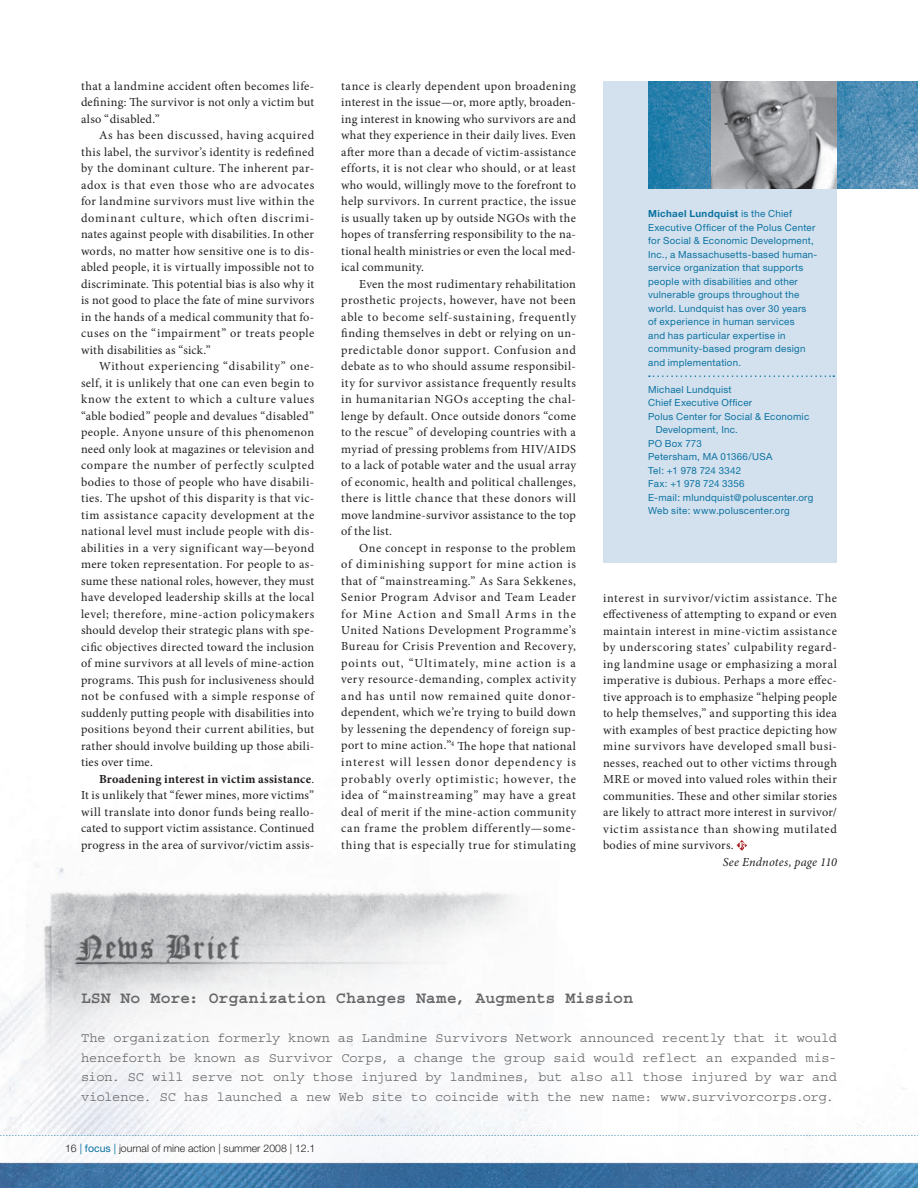
<style>
.page{position:relative;width:918px;height:1188px;background:#fff}
.page>*{position:absolute;margin:0;border:0;box-sizing:border-box;transform-origin:0 0}
.t1{font:700 16.5px "Courier Std";letter-spacing:-.005em;color:#67676a}
.t2{font:13.5px/19.5px "Courier Std";color:#67676a;text-align:justify}
.t3{font:12.3px/16.5px "Minion Pro";letter-spacing:.03em;color:#231f20;text-align:justify}
.t4{font:italic 12.3px "Minion Pro";letter-spacing:.015em;color:#231f20}
.t5{font:300 10.5px "Helvetica Neue";color:#231f20}
.t6{font:9.75px/13.5px "Helvetica Neue";letter-spacing:.025em;color:#0b73a2}
.t7{font:9.75px "Helvetica Neue";letter-spacing:.005em;color:#0b73a2}
.s1{font-weight:700}
.s2{font-weight:400;color:#0b73a2}
</style>
<div class="page">
<img style="left:0;top:1000px;width:918px;height:188px">
<svg style="left:0;top:1135px;width:918px;height:27px"></svg>
<img style="left:19px;top:863px;width:541px;height:241px">
<div style="left:603px;top:81px;width:234px;height:482px;background:#d3e0ed"></div>
<img style="left:648px;top:81px;width:270px;height:108px">
<svg style="left:736px;top:840px;width:11px;height:11px"></svg>
<svg style="left:649px;top:375px;width:185px;height:2px"></svg>
<p class="t3" style="left:81px;top:78px;width:235px">that a landmine accident often becomes life&shy;defining: The survivor is not only a victim but also “disabled.”</p>
<p class="t3" style="left:81px;top:127px;width:235px;text-indent:18px">As has been discussed, having acquired this label, the survivor’s identity is redefined by the dominant culture. The inherent par&shy;adox is that even those who are advocates for landmine survivors must live within the dominant culture, which often discrimi&shy;nates against people with disabilities. In other words, no matter how sensitive one is to dis&shy;abled people, it is virtually impossible not to discriminate. This potential bias is also why it is not good to place the fate of mine survivors in the hands of a medical community that fo&shy;cuses on the “impairment” or treats people with disabilities as “sick.”</p>
<p class="t3" style="left:81px;top:358px;width:235px;text-indent:18px">Without experiencing “disability” one&shy;self, it is unlikely that one can even begin to know the extent to which a culture values “able bodied” people and devalues “disabled” people. Anyone unsure of this phenomenon need only look at magazines or television and compare the number of perfectly sculpted bodies to those of people who have disabili&shy;ties. The upshot of this disparity is that vic&shy;tim assistance capacity development at the national level must include people with dis&shy;abilities in a very significant way—beyond mere token representation. For people to as&shy;sume these national roles, however, they must have developed leadership skills at the local level; therefore, mine-action policymakers should develop their strategic plans with spe&shy;cific objectives directed toward the inclusion of mine survivors at all levels of mine-action programs. This push for inclusiveness should not be confused with a simple response of suddenly putting people with disabilities into positions beyond their current abilities, but rather should involve building up those abili&shy;ties over time.</p>
<p class="t3" style="left:81px;top:771px;width:235px;text-indent:18px"><span class="s1">Broadening interest in victim assistance</span>.<br>It is unlikely that “fewer mines, more victims” will translate into donor funds being reallo&shy;cated to support victim assistance. Continued progress in the area of survivor/victim assis-</p>
<p class="t3" style="left:341px;top:78px;width:236px">tance is clearly dependent upon broadening interest in the issue—or, more aptly, broaden&shy;ing interest in knowing who survivors are and what they experience in their daily lives. Even after more than a decade of victim-assistance efforts, it is not clear who should, or at least who would, willingly move to the forefront to help survivors. In current practice, the issue is usually taken up by outside NGOs with the hopes of transferring responsibility to the na&shy;tional health ministries or even the local med&shy;ical community.</p>
<p class="t3" style="left:341px;top:275px;width:236px;text-indent:18px">Even the most rudimentary rehabilitation prosthetic projects, however, have not been able to become self-sustaining, frequently finding themselves in debt or relying on un&shy;predictable donor support. Confusion and debate as to who should assume responsibil&shy;ity for survivor assistance frequently results in humanitarian NGOs accepting the chal&shy;lenge by default. Once outside donors “come to the rescue” of developing countries with a myriad of pressing problems from HIV/AIDS to a lack of potable water and the usual array of economic, health and political challenges, there is little chance that these donors will move landmine-survivor assistance to the top of the list.</p>
<p class="t3" style="left:341px;top:539px;width:236px;text-indent:18px">One concept in response to the problem of diminishing support for mine action is that of “mainstreaming.” As Sara Sekkenes, Senior Program Advisor and Team Leader for Mine Action and Small Arms in the United Nations Development Programme’s Bureau for Crisis Prevention and Recovery, points out, “Ultimately, mine action is a very resource-demanding, complex activity and has until now remained quite donor&shy;dependent, which we’re trying to build down by lessening the dependency of foreign sup&shy;port to mine action.”<sup>4</sup> The hope that national interest will lessen donor dependency is probably overly optimistic; however, the idea of “mainstreaming” may have a great deal of merit if the mine-action community can frame the problem differently—some&shy;thing that is especially true for stimulating</p>
<p class="t6" style="left:648px;top:207px;width:171px"><span class="s1">Michael Lundquist</span> is the Chief Executive Officer of the Polus Center for Social &amp; Economic Development, Inc., a Massachusetts-based human&shy;service organization that supports people with disabilities and other vulnerable groups throughout the world. Lundquist has over 30 years of experience in human services<br>and has particular expertise in community-based program design and implementation.</p>
<p class="t6" style="left:648px;top:382px;width:85px">Michael Lundquist</p>
<p class="t6" style="left:648px;top:396px;width:105px">Chief Executive Officer</p>
<p class="t6" style="left:648px;top:409px;width:163px">Polus Center for Social &amp; Economic</p>
<p class="t6" style="left:656px;top:423px;width:84px">Development, Inc.</p>
<p class="t6" style="left:648px;top:436px;width:55px">PO Box 773</p>
<p class="t6" style="left:648px;top:450px;width:126px">Petersham, MA 01366/USA</p>
<p class="t7" style="left:648px;top:464px;width:94px">Tel: +1 978 724 3342</p>
<p class="t7" style="left:648px;top:478px;width:98px">Fax: +1 978 724 3356</p>
<p class="t6" style="left:648px;top:490px;width:167px">E-mail: mlundquist@poluscenter.org</p>
<p class="t6" style="left:648px;top:504px;width:143px">Web site: www.poluscenter.org</p>
<p class="t3" style="left:603px;top:590px;width:236px">interest in survivor/victim assistance. The effectiveness of attempting to expand or even maintain interest in mine-victim assistance by underscoring states’ culpability regard&shy;ing landmine usage or emphasizing a moral imperative is dubious. Perhaps a more effec&shy;tive approach is to emphasize “helping people to help themselves,” and supporting this idea with examples of best practice depicting how mine survivors have developed small busi&shy;nesses, reached out to other victims through MRE or moved into valued roles within their communities. These and other similar stories are likely to attract more interest in survivor/ victim assistance than showing mutilated bodies of mine survivors.</p>
<p class="t4" style="left:723px;top:853px;width:116px">See Endnotes, page 110</p>
<h1 class="t1" style="left:81px;top:989px;width:554px">LSN No More: Organization Changes Name, Augments Mission</h1>
<p class="t2" style="left:81px;top:1028px;width:758px">The organization formerly known as Landmine Survivors Network announced recently that it would henceforth be known as Survivor Corps, a change the group said would reflect an expanded mis&shy;sion. SC will serve not only those injured by landmines, but also all those injured by war and violence. SC has launched a new Web site to coincide with the new name: www.survivorcorps.org.</p>
<p class="t5" style="left:65px;top:1142px;width:252px">16 <span class="s2">| focus |</span> journal of mine action | summer 2008 | 12.1</p>
</div>
